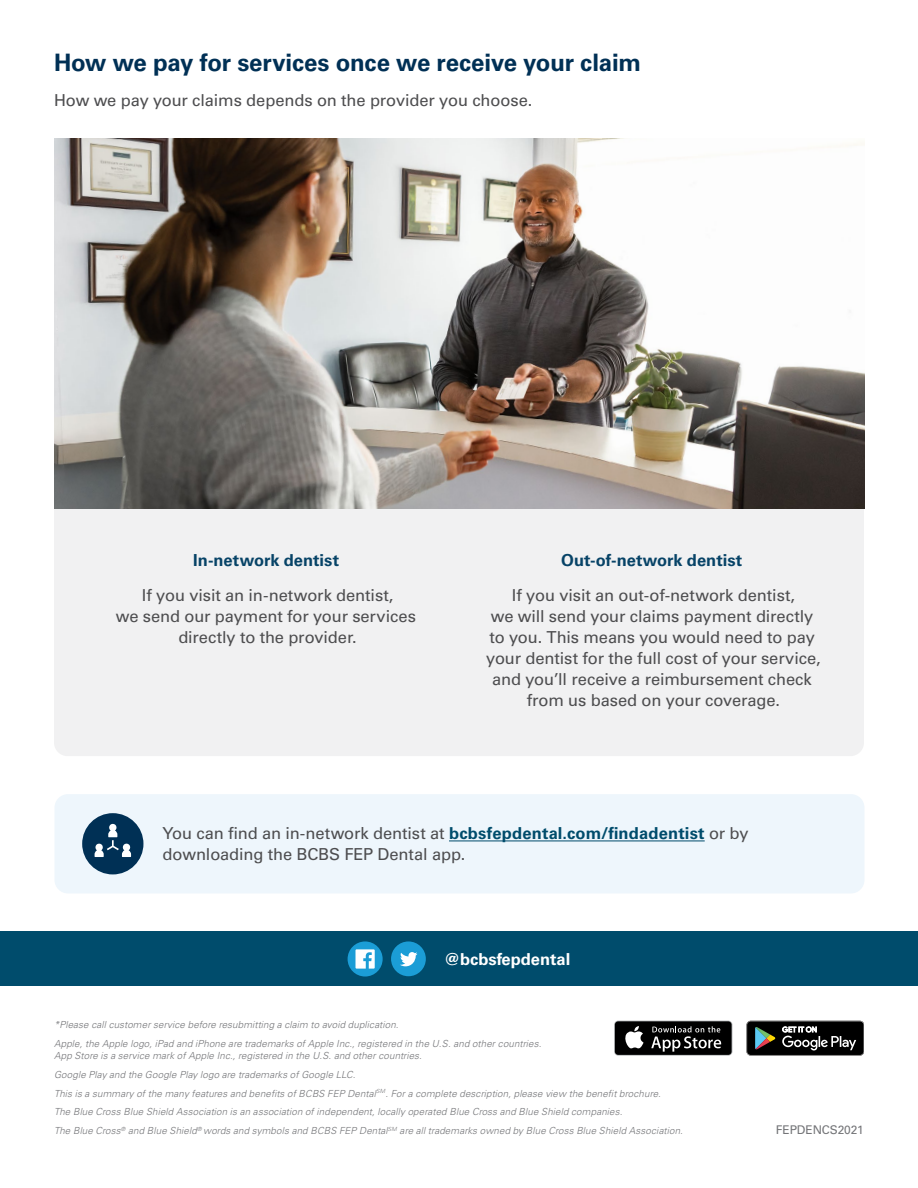
<style>
.page{position:relative;width:918px;height:1188px;background:#fff}
.page>*{position:absolute;margin:0;border:0;box-sizing:border-box;transform-origin:0 0}
.t1{font:700 24px "Univers LT Std";letter-spacing:-.01em;color:#003055}
.t2{font:16.5px/21px "Univers LT Std";letter-spacing:-.005em;color:#4d4d4f;text-align:center}
.t3{font:700 16.5px "Univers LT Std";color:#074367}
.t4{font:700 16.5px "Univers LT Std";color:#fff}
.t5{font:12px "Univers LT Std";letter-spacing:-.01em;color:#747578}
.t6{font:italic 300 9.75px/12px "Univers LT Std";letter-spacing:.015em;color:#747578}
.s1{color:#4c4d4f}
.s2{font-weight:700;color:#004c6c}
</style>
<div class="page">
<div style="left:54px;top:509px;width:810px;height:247px;background:#f1f1f2"></div>
<div style="left:54px;top:794px;width:810px;height:99px;background:#eef6fc;border-radius:13px"></div>
<hr style="left:449px;top:841px;width:256px;height:1px;background:#004c6c">
<div style="left:82px;top:813px;width:61px;height:61px;background:#003055;border-radius:50%"></div>
<svg style="left:95px;top:823px;width:36px;height:34px"></svg>
<img style="left:54px;top:138px;width:810px;height:371px">
<div style="left:0;top:932px;width:918px;height:54px;background:#004c6c"></div>
<div style="left:348px;top:941px;width:35px;height:36px;background:#1b9dd6;border-radius:50%"></div>
<svg style="left:356px;top:949px;width:19px;height:20px"></svg>
<div style="left:391px;top:941px;width:35px;height:35px;background:#1b9dd6;border-radius:50%"></div>
<svg style="left:400px;top:952px;width:17px;height:14px"></svg>
<svg style="left:614px;top:1021px;width:118px;height:35px"></svg>
<div style="left:615px;top:1021px;width:117px;height:34px;background:#000;border-radius:3px"></div>
<svg style="left:625px;top:1026px;width:19px;height:22px"></svg>
<svg style="left:651px;top:1026px;width:70px;height:26px"></svg>
<svg style="left:747px;top:1021px;width:117px;height:35px;background:#2c2e2d"></svg>
<h2 class="t1" style="left:54px;top:49px;width:589px">How we pay for services once we receive your claim</h2>
<p class="t2" style="left:54px;top:90px;width:480px">How we pay your claims depends on the provider you choose.</p>
<h3 class="t3" style="left:193px;top:551px;width:147px">In-network dentist</h3>
<p class="t2" style="left:116px;top:584px;width:302px">If you visit an in-network dentist,<br>we send our payment for your services directly to the provider.</p>
<h3 class="t3" style="left:561px;top:551px;width:183px">Out-of-network dentist</h3>
<p class="t2" style="left:486px;top:584px;width:336px">If you visit an out-of-network dentist,<br>we will send your claims payment directly to you. This means you would need to pay your dentist for the full cost of your service, and you’ll receive a reimbursement check from us based on your coverage.</p>
<p class="t2" style="left:162px;top:823px;width:588px;text-align:left">You ca<span class="s1">n f</span>n<span class="s1">d a</span>n in-network dentist at <span class="s2">bcbsfepdental.com/fndadentist</span> or by downloading the BCBS FEP Dental app.</p>
<p class="t4" style="left:444px;top:949px;width:128px">@bcbsfepdental</p>
<p class="t6" style="left:54px;top:1019px;width:346px">*Please call customer service before resubmitting a claim to avoid duplication.</p>
<p class="t6" style="left:54px;top:1038px;width:489px">Apple, the Apple logo, iPad and iPhone are trademarks of Apple Inc., registered in the U.S. and other countries.<br>App Store is a service mark of Apple Inc., registered in the U.S. and other countries.</p>
<p class="t6" style="left:54px;top:1068px;width:303px">Google Play and the Google Play logo are trademarks of Google LLC.</p>
<p class="t6" style="left:54px;top:1087px;width:608px">This is a summary of the many features and benefts of BCBS FEP Dental<sup>SM</sup>. For a complete description, please view the beneft brochure.</p>
<p class="t6" style="left:54px;top:1106px;width:570px">The Blue Cross Blue Shield Association is an association of independent, locally operated Blue Cross and Blue Shield companies.</p>
<p class="t6" style="left:54px;top:1125px;width:630px">The Blue Cross<sup>®</sup> and Blue Shield<sup>®</sup> words and symbols and BCBS FEP Dental<sup>SM</sup> are all trademarks owned by Blue Cross Blue Shield Association.</p>
<p class="t5" style="left:776px;top:1123px;width:90px">FEPDENCS2021</p>
</div>
